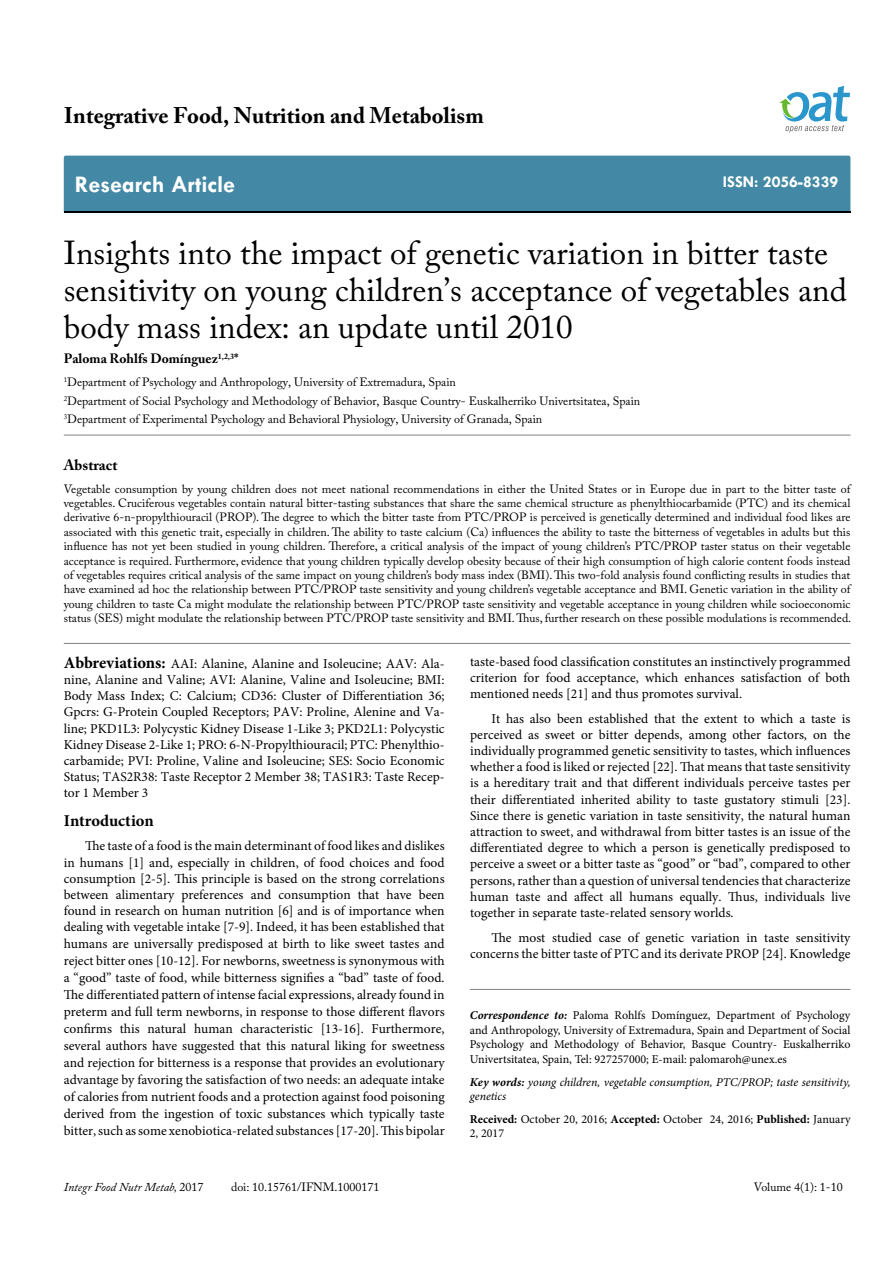
<style>
.page{position:relative;width:893px;height:1263px;background:#fff}
.page>*{position:absolute;margin:0;border:0;box-sizing:border-box;transform-origin:0 0}
.t1{font:33px/37.5px "Adobe Caslon Pro";color:#000}
.t2{font:700 24px "Tw Cen";color:#fff}
.t3{font:700 22.5px "Adobe Caslon Pro";color:#000}
.t4{font:700 16.5px "Tw Cen";color:#fff}
.t5{font:700 16.5px "Minion Pro";letter-spacing:-.005em;color:#000}
.t6{font:700 15px "Adobe Caslon Pro";color:#000}
.t7{font:13.5px/16.2px "Minion Pro";color:#000;text-align:justify}
.t8{font:700 13.5px "Adobe Caslon Pro";color:#000}
.t9{font:12px/14.4px "Adobe Caslon Pro";color:#000}
.t10{font:12px/14.4px "Minion Pro";color:#000;text-align:justify}
.t11{font:italic 12px/14.4px "Minion Pro";letter-spacing:-.01em;color:#000}
.t12{font:italic 12px "Adobe Caslon Pro";color:#000}
.s1{font-weight:700;font-size:16.5px}
.s2{font-weight:700;font-style:italic}
.s3{font-weight:700}
.s4{font-style:normal}
</style>
<div class="page">
<div style="left:64px;top:156px;width:786px;height:56px;background:#4389a5"></div>
<svg style="left:779px;top:86px;width:71px;height:47px"></svg>
<hr style="left:64px;top:435px;width:786px;height:1px;background:#808285">
<hr style="left:64px;top:643px;width:786px;height:1px;background:#808285">
<hr style="left:470px;top:989px;width:380px;height:1px;background:#808285">
<h3 class="t3" style="left:64px;top:102px;width:421px">Integrative Food, Nutrition and Metabolism</h3>
<h2 class="t2" style="left:75px;top:170px;width:162px">Research Article</h2>
<p class="t4" style="left:723px;top:172px;width:117px">ISSN: 2056-8339</p>
<h1 class="t1" style="left:64px;top:233px;width:785px">Insights into the impact of genetic variation in bitter taste sensitivity on young children’s acceptance of vegetables and body mass index: an update until 2010</h1>
<p class="t8" style="left:64px;top:351px;width:176px">Paloma Rohlfs Domínguez<sup>1,2,3</sup>*</p>
<p class="t9" style="left:64px;top:373px;width:578px;line-height:18.6px"><sup>1</sup>Department of Psychology and Anthropology, University of Extremadura, Spain<br><sup>2</sup>Department of Social Psychology and Methodology of Behavior, Basque Country- Euskalherriko Univertsitatea, Spain<br><sup>3</sup>Department of Experimental Psychology and Behavioral Physiology, University of Granada, Spain</p>
<p class="t6" style="left:64px;top:456px;width:55px">Abstract</p>
<p class="t9" style="left:64px;top:481px;width:789px;text-align:justify">Vegetable consumption by young children does not meet national recommendations in either the United States or in Europe due in part to the bitter taste of vegetables. Cruciferous vegetables contain natural bitter-tasting substances that share the same chemical structure as phenylthiocarbamide (PTC) and its chemical derivative 6-n-propylthiouracil (PROP). The degree to which the bitter taste from PTC/PROP is perceived is genetically determined and individual food likes are associated with this genetic trait, especially in children. The ability to taste calcium (Ca) influences the ability to taste the bitterness of vegetables in adults but this influence has not yet been studied in young children. Therefore, a critical analysis of the impact of young children’s PTC/PROP taster status on their vegetable acceptance is required. Furthermore, evidence that young children typically develop obesity because of their high consumption of high calorie content foods instead of vegetables requires critical analysis of the same impact on young children’s body mass index (BMI). This two-fold analysis found conflicting results in studies that have examined ad hoc the relationship between PTC/PROP taste sensitivity and young children’s vegetable acceptance and BMI. Genetic variation in the ability of young children to taste Ca might modulate the relationship between PTC/PROP taste sensitivity and vegetable acceptance in young children while socioeconomic status (SES) might modulate the relationship between PTC/PROP taste sensitivity and BMI. Thus, further research on these possible modulations is recommended.</p>
<p class="t7" style="left:64px;top:655px;width:382px"><span class="s1">Abbreviations:</span> AAI: Alanine, Alanine and Isoleucine; AAV: Ala&shy;nine, Alanine and Valine; AVI: Alanine, Valine and Isoleucine; BMI:<br>Body Mass Index; C: Calcium; CD36: Cluster of Differentiation 36; Gpcrs: G-Protein Coupled Receptors; PAV: Proline, Alenine and Va&shy;line; PKD1L3: Polycystic Kidney Disease 1-Like 3; PKD2L1: Polycystic Kidney Disease 2-Like 1; PRO: 6-N-Propylthiouracil; PTC: Phenylthio&shy;carbamide; PVI: Proline, Valine and Isoleucine; SES: Socio Economic Status; TAS2R38: Taste Receptor 2 Member 38; TAS1R3: Taste Recep&shy;tor 1 Member 3</p>
<p class="t5" style="left:64px;top:809px;width:91px">Introduction</p>
<p class="t7" style="left:64px;top:838px;width:382px;line-height:16.8px;text-indent:21px">The taste of a food is the main determinant of food likes and dislikes in humans [1] and, especially in children, of food choices and food consumption [2-5]. This principle is based on the strong correlations between alimentary preferences and consumption that have been found in research on human nutrition [6] and is of importance when dealing with vegetable intake [7-9]. Indeed, it has been established that humans are universally predisposed at birth to like sweet tastes and reject bitter ones [10-12]. For newborns, sweetness is synonymous with a “good” taste of food, while bitterness signifies a “bad” taste of food.<br>The differentiated pattern of intense facial expressions, already found in preterm and full term newborns, in response to those different flavors confirms this natural human characteristic [13-16]. Furthermore, several authors have suggested that this natural liking for sweetness and rejection for bitterness is a response that provides an evolutionary advantage by favoring the satisfaction of two needs: an adequate intake of calories from nutrient foods and a protection against food poisoning derived from the ingestion of toxic substances which typically taste bitter, such as some xenobiotica-related substances [17-20]. This bipolar</p>
<p class="t7" style="left:470px;top:653px;width:382px">taste-based food classification constitutes an instinctively programmed criterion for food acceptance, which enhances satisfaction of both mentioned needs [21] and thus promotes survival.</p>
<p class="t7" style="left:470px;top:710px;width:382px;text-indent:21px">It has also been established that the extent to which a taste is perceived as sweet or bitter depends, among other factors, on the individually programmed genetic sensitivity to tastes, which influences whether a food is liked or rejected [22]. That means that taste sensitivity is a hereditary trait and that different individuals perceive tastes per their differentiated inherited ability to taste gustatory stimuli [23].<br>Since there is genetic variation in taste sensitivity, the natural human attraction to sweet, and withdrawal from bitter tastes is an issue of the differentiated degree to which a person is genetically predisposed to perceive a sweet or a bitter taste as “good” or “bad”, compared to other persons, rather than a question of universal tendencies that characterize human taste and affect all humans equally. Thus, individuals live together in separate taste-related sensory worlds.</p>
<p class="t7" style="left:470px;top:929px;width:382px;text-align:right">The most studied case of genetic variation in taste sensitivity concerns the bitter taste of PTC and its derivate PROP [24]. Knowledge</p>
<p class="t10" style="left:470px;top:1008px;width:382px"><span class="s2">Correspondence to:</span> Paloma Rohlfs Domínguez, Department of Psychology and Anthropology, University of Extremadura, Spain and Department of Social Psychology and Methodology of Behavior, Basque Country- Euskalherriko Univertsitatea, Spain, Tel: 927257000; E-mail: palomaroh@unex.es</p>
<p class="t11" style="left:470px;top:1074px;width:382px"><span class="s3">Key words:</span> young children, vegetable consumption, PTC/PROP; taste sensitivity, genetics</p>
<p class="t10" style="left:470px;top:1112px;width:382px"><span class="s3">Received:</span> October 20, 2016; <span class="s3">Accepted:</span> October 24, 2016; <span class="s3">Published:</span> January<br>2, 2017</p>
<p class="t12" style="left:64px;top:1180px;width:141px">Integr Food Nutr Metab, <span class="s4">2017</span></p>
<p class="t9" style="left:231px;top:1180px;width:150px">doi: 10.15761/IFNM.1000171</p>
<p class="t9" style="left:754px;top:1180px;width:90px">Volume 4(1): 1-10</p>
</div>
